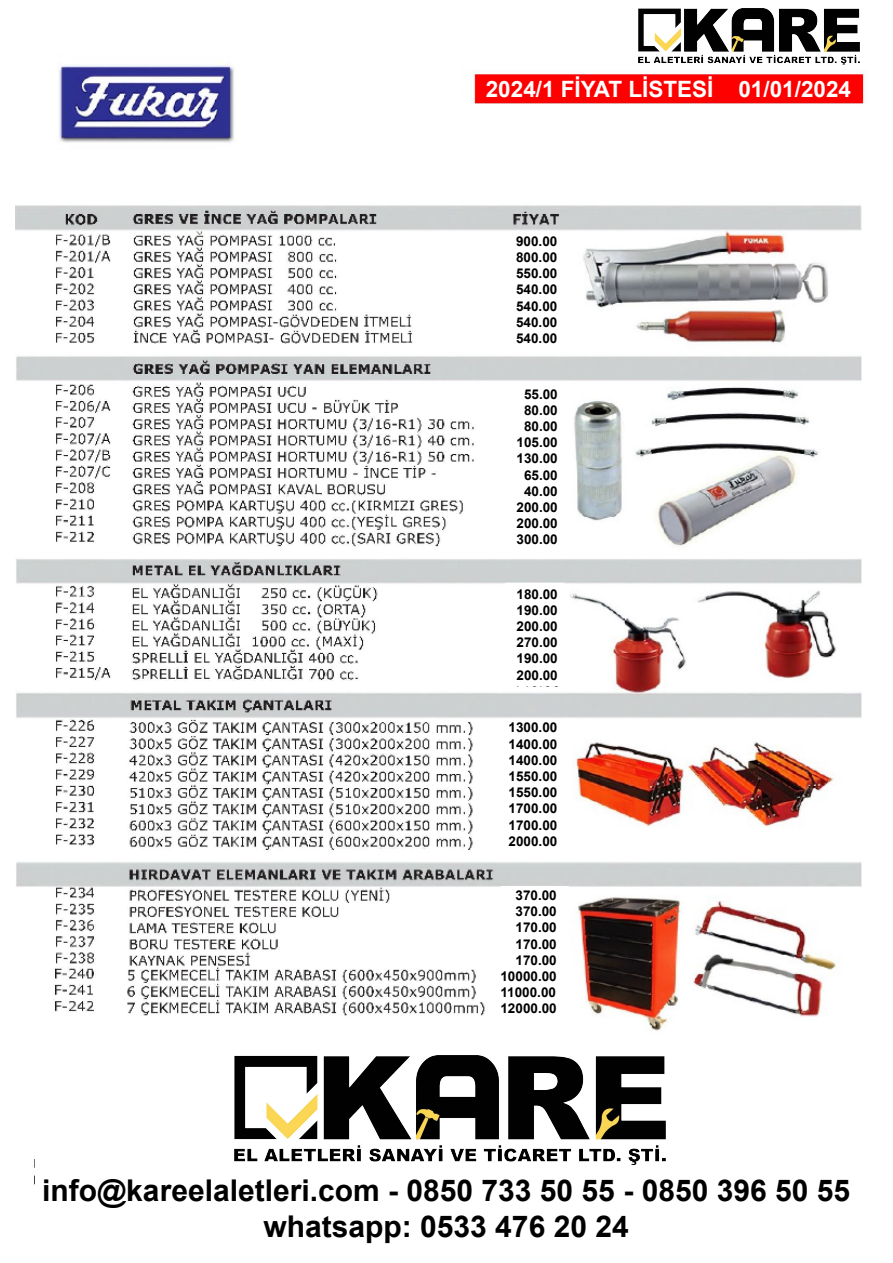
<style>
.page{position:relative;width:893px;height:1263px;background:#fff}
.page>*{position:absolute;margin:0;border:0;box-sizing:border-box;transform-origin:0 0}
.t1{font:700 30px/36px "Arial";color:#000;text-align:center}
.t2{font:700 22.5px "Arial";color:#fff}
.t3{font:700 13.5px/16.2px "Arial";color:#000;text-align:justify}
</style>
<div class="page">
<img style="left:15px;top:41px;width:851px;height:1144px">
<div style="left:480px;top:77px;width:383px;height:23px;background:#fe0000"></div>
<div style="left:501px;top:235px;width:68px;height:113px;background:#fff"></div>
<div style="left:501px;top:584px;width:68px;height:102px;background:#fff"></div>
<div style="left:504px;top:384px;width:68px;height:164px;background:#fff"></div>
<div style="left:501px;top:719px;width:68px;height:137px;background:#fff"></div>
<div style="left:501px;top:886px;width:68px;height:138px;background:#fff"></div>
<div style="left:35px;top:1153px;width:473px;height:41px;background:#fff"></div>
<img style="left:639px;top:8px;width:221px;height:56px">
<img style="left:450px;top:105px;width:401px;height:42px">
<img style="left:15px;top:1079px;width:219px;height:38px">
<img style="left:15px;top:1117px;width:219px;height:42px">
<img style="left:234px;top:1055px;width:432px;height:110px">
<h2 class="t2" style="left:486px;top:73px;width:367px">2024/1 FİYAT LİSTESİ 01/01/2024</h2>
<p class="t3" style="left:516px;top:233px;width:43px">900.00<br>800.00<br>550.00<br>540.00<br>540.00<br>540.00<br>540.00</p>
<p class="t3" style="left:516px;top:386px;width:43px;text-align:center">55.00<br>80.00<br>80.00<br>105.00<br>130.00<br>65.00<br>40.00<br>200.00<br>200.00<br>300.00</p>
<p class="t3" style="left:516px;top:586px;width:43px">180.00<br>190.00<br>200.00<br>270.00<br>190.00<br>200.00</p>
<p class="t3" style="left:509px;top:720px;width:50px">1300.00<br>1400.00<br>1400.00<br>1550.00<br>1550.00<br>1700.00<br>1700.00<br>2000.00</p>
<p class="t3" style="left:500px;top:887px;width:58px;text-align:right">370.00<br>370.00<br>170.00<br>170.00<br>170.00<br>10000.00<br>11000.00<br>12000.00</p>
<h1 class="t1" style="left:42px;top:1173px;width:810px">info@kareelaletleri.com - 0850 733 50 55 - 0850 396 50 55 whatsapp: 0533 476 20 24</h1>
</div>
